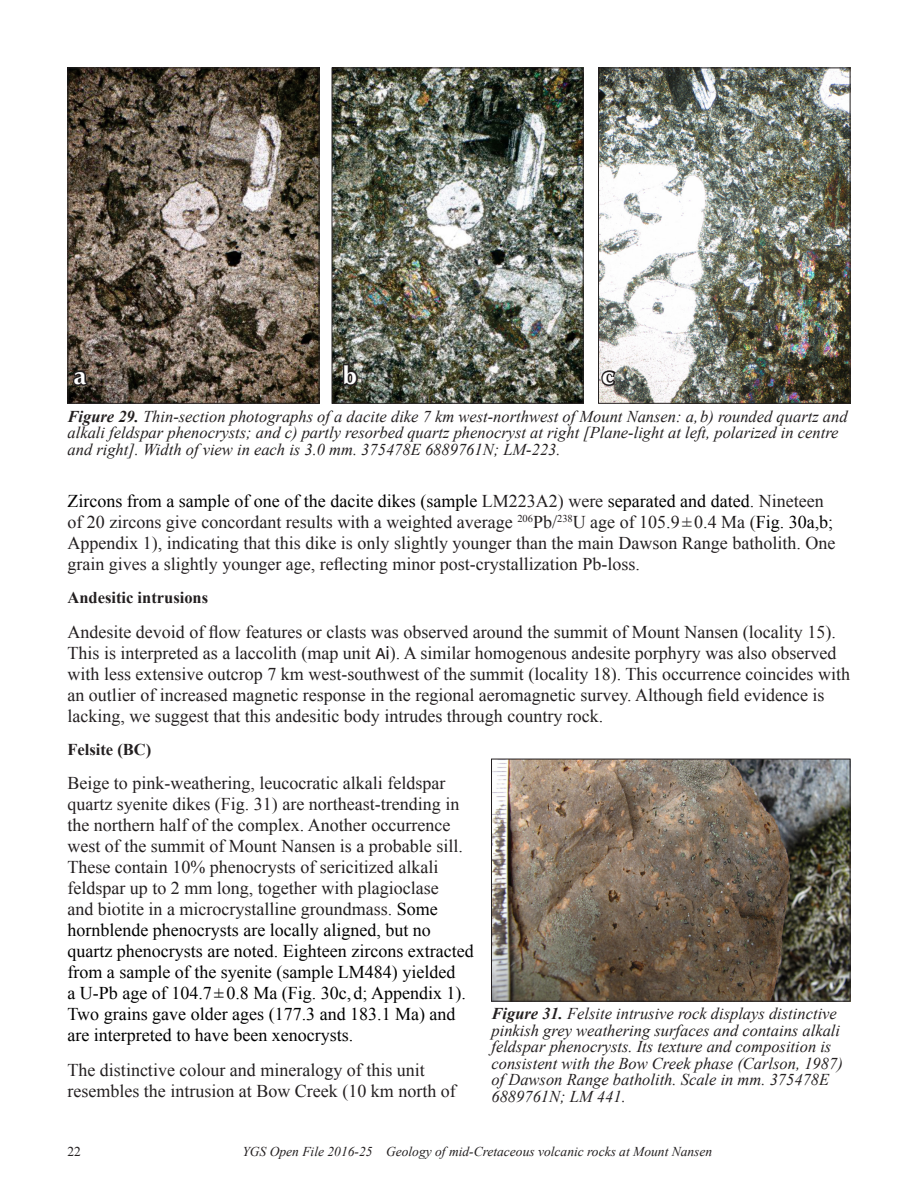
<style>
.page{position:relative;width:918px;height:1188px;background:#fff}
.page>*{position:absolute;margin:0;border:0;box-sizing:border-box;transform-origin:0 0}
.YGS_OF_Header_3{font:700 25.5px "Optimum";color:#fff}
.YGS_OF_normal{font:18px/21px "Times New Roman";color:#231f20}
.YGS_OF_table_caption{font:italic 16.5px/16.5px "Times New Roman";color:#231f20}
.YGS_OF_Header_3-2{font:700 16.5px "Times New Roman";color:#231f20}
.t1{font:italic 13.5px "Times New Roman";color:#231f20}
.t2{font:13.5px "Times New Roman";color:#231f20}
.s1{font-weight:700}
.s2{color:#000}
.s3{font-family:"gsc Geology"}
</style>
<div class="page">
<img style="left:70px;top:70px;width:247px;height:332px">
<div style="left:68px;top:68px;width:251px;height:336px;border:1px solid #231f20"></div>
<img style="left:334px;top:70px;width:248px;height:332px">
<div style="left:332px;top:68px;width:252px;height:336px;border:1px solid #231f20"></div>
<img style="left:600px;top:70px;width:248px;height:332px">
<div style="left:598px;top:68px;width:252px;height:336px;border:1px solid #231f20"></div>
<svg style="left:71px;top:368px;width:19px;height:20px"></svg>
<svg style="left:341px;top:362px;width:19px;height:26px"></svg>
<svg style="left:599px;top:369px;width:19px;height:19px"></svg>
<img style="left:493px;top:761px;width:355px;height:239px">
<div style="left:491px;top:759px;width:359px;height:243px;border:1px solid #231f20"></div>
<p class="YGS_OF_Header_3" style="left:73px;top:361px;width:15px">a</p>
<p class="YGS_OF_Header_3" style="left:343px;top:361px;width:16px">b</p>
<p class="YGS_OF_Header_3" style="left:602px;top:361px;width:14px">c</p>
<p class="YGS_OF_table_caption" style="left:68px;top:408px;width:782px"><span class="s1">Figure 29.</span> Thin-section photographs of a dacite dike 7 km west-northwest of Mount Nansen: a,b) rounded quartz and alkali feldspar phenocrysts; and c) partly resorbed quartz phenocryst at right [Plane-light at left, polarized in centre and right]. Width of view in each is 3.0 mm. 375478E 6889761N; LM-223.</p>
<p class="YGS_OF_normal" style="left:68px;top:491px;width:769px"><span class="s2">Zircons from a sample of one of the dacite dikes (sample</span> LM223A2) were <span class="s2">separated and dated</span>. Nineteen of 20 zircons give concordant results with a weighted average <sup>206</sup>Pb/<sup>238</sup>U age of 105.9±0.4 Ma (<span class="s2">Fig. 30a,b; </span>Appendix 1), indicating that this dike is only slightly younger than the main Dawson Range batholith. One grain gives a slightly younger age, reflecting minor post-crystallization Pb-loss.</p>
<p class="YGS_OF_Header_3-2" style="left:68px;top:587px;width:142px">Andesitic intrusions</p>
<p class="YGS_OF_normal" style="left:68px;top:621px;width:784px">Andesite devoid of flow features or clasts was observed around the summit of Mount Nansen (locality 15).<br>This is interpreted as a laccolith (map unit <span class="s3">Ai</span>). A similar homogenous andesite porphyry was also observed with less extensive outcrop 7 km west-southwest of the summit (locality 18). This occurrence coincides with an outlier of increased magnetic response in the regional aeromagnetic survey. Although field evidence is lacking, we suggest that this andesitic body intrudes through country rock.</p>
<p class="YGS_OF_Header_3-2" style="left:68px;top:738px;width:85px">Felsite (BC)</p>
<p class="YGS_OF_normal" style="left:68px;top:773px;width:408px">Beige to pink-weathering, leucocratic alkali feldspar quartz syenite dikes (Fig. 31) are northeast-trending in the northern half of the complex. Another occurrence west of the summit of Mount Nansen is a probable sill.<br>These contain 10% phenocrysts of sericitized alkali feldspar up to 2 mm long, together with plagioclase<br>and biotite in a microcrystalline groundmass. <span class="s2">Some hornblende phenocrysts are locally aligned, but no quartz phenocrysts are noted. Eighteen zircons extracted from a sample of the syenite (sample LM484) yielded<br>a U-Pb age of 104.7±0.8 Ma (Fig. 30c,d; Appendix 1).<br>Two grains gave older ages (177.3 and 183.1 Ma) and are interpreted to have been xenocrysts.</span></p>
<p class="YGS_OF_normal" style="left:68px;top:1059px;width:390px">The distinctive colour and mineralogy of this unit resembles the intrusion at Bow Creek (10 km north of</p>
<p class="YGS_OF_table_caption" style="left:491px;top:1005px;width:353px"><span class="s1">Figure 31.</span> Felsite intrusive rock displays distinctive pinkish grey weathering surfaces and contains alkali feldspar phenocrysts. Its texture and composition is consistent with the Bow Creek phase (Carlson, 1987) of Dawson Range batholith. Scale in mm. 375478E 6889761N; LM 441.</p>
<p class="t2" style="left:68px;top:1142px;width:15px">22</p>
<p class="t1" style="left:242px;top:1142px;width:471px">YGS Open File 2016-25 Geology of mid-Cretaceous volcanic rocks at Mount Nansen</p>
</div>
